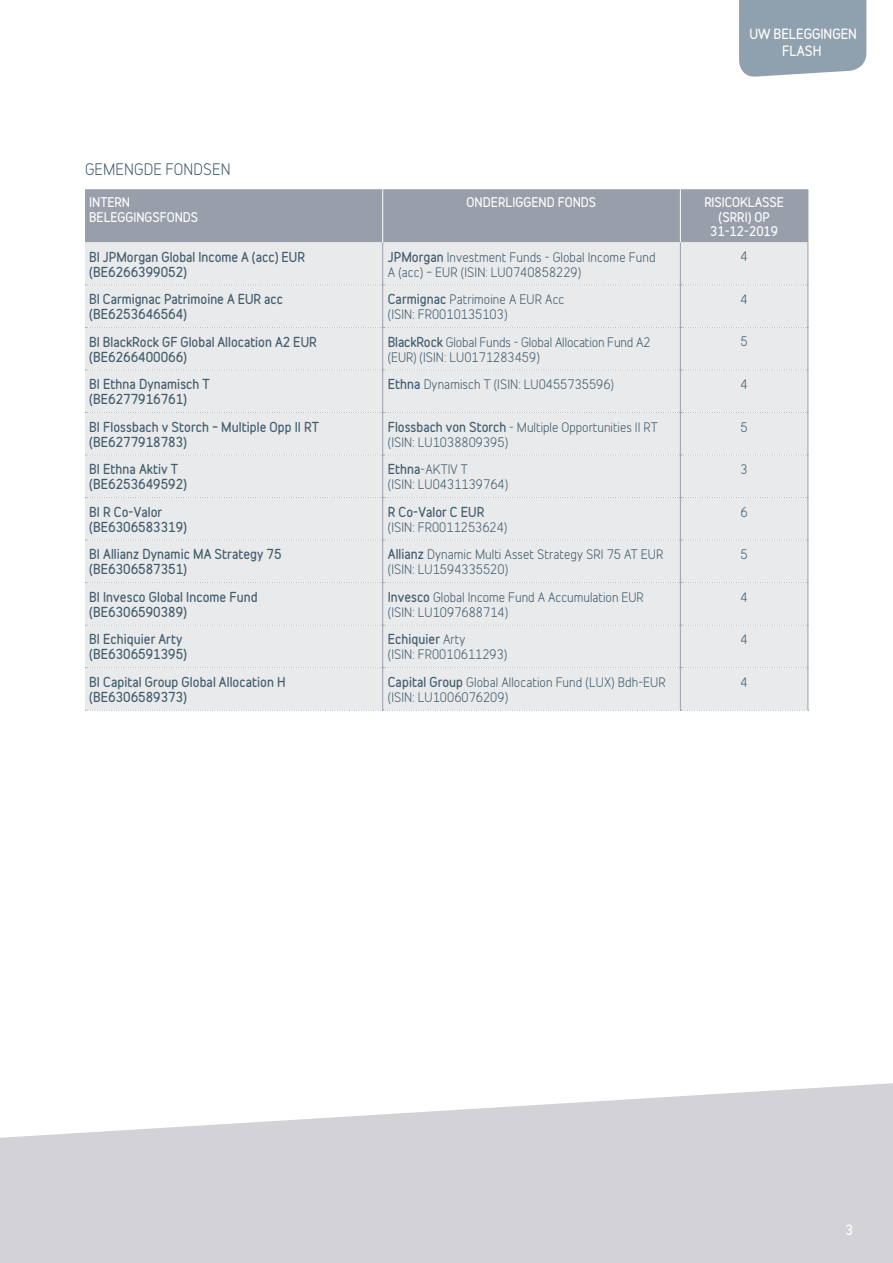
<style>
.page{position:relative;width:893px;height:1263px;background:#fff}
.page>*{position:absolute;margin:0;border:0;box-sizing:border-box;transform-origin:0 0}
.t1{font:15px "Belfius Alternative";letter-spacing:.005em;color:#425c6c}
.t2{font:700 12.75px/16.5px "Belfius Alternative";letter-spacing:-.005em;color:#fff;text-align:center}
.t3{font:12.3px/14.9px "Belfius Alternative";letter-spacing:.005em;color:#425c6c}
.t4{font:700 12.3px/14.9px "Belfius Alternative";color:#425c6c}
.t5{font:700 12px/14.4px "Belfius Alternative";letter-spacing:-.005em;color:#fff}
.s1{font-weight:700}
</style>
<div class="page">
<svg style="left:0;top:1083px;width:893px;height:180px;fill:#d3d3d7"></svg>
<div style="left:739px;top:0;width:127px;height:77px;background:#8fa0ae"></div>
<div style="left:85px;top:189px;width:722px;height:53px;background:#989faa"></div>
<div style="left:85px;top:242px;width:722px;height:468px;background:#e9eaec"></div>
<svg style="left:85px;top:285px;width:722px;height:1px"></svg>
<svg style="left:85px;top:327px;width:722px;height:1px"></svg>
<svg style="left:85px;top:370px;width:722px;height:1px"></svg>
<svg style="left:85px;top:412px;width:722px;height:1px"></svg>
<svg style="left:85px;top:455px;width:722px;height:1px"></svg>
<svg style="left:85px;top:497px;width:722px;height:1px"></svg>
<svg style="left:85px;top:540px;width:722px;height:1px"></svg>
<svg style="left:85px;top:582px;width:722px;height:1px"></svg>
<svg style="left:85px;top:625px;width:722px;height:1px"></svg>
<svg style="left:85px;top:667px;width:722px;height:1px"></svg>
<svg style="left:85px;top:710px;width:724px;height:1px"></svg>
<hr style="left:382px;top:189px;width:1px;height:53px;background:#fff">
<hr style="left:680px;top:189px;width:1px;height:53px;background:#fff">
<hr style="left:382px;top:242px;width:1px;height:43px;background:#989faa">
<hr style="left:680px;top:242px;width:1px;height:43px;background:#989faa">
<hr style="left:807px;top:242px;width:1px;height:43px;background:#989faa">
<hr style="left:382px;top:285px;width:1px;height:42px;background:#989faa">
<hr style="left:680px;top:285px;width:1px;height:42px;background:#989faa">
<hr style="left:807px;top:285px;width:1px;height:42px;background:#989faa">
<hr style="left:382px;top:327px;width:1px;height:43px;background:#989faa">
<hr style="left:680px;top:327px;width:1px;height:43px;background:#989faa">
<hr style="left:807px;top:327px;width:1px;height:43px;background:#989faa">
<hr style="left:382px;top:370px;width:1px;height:42px;background:#989faa">
<hr style="left:680px;top:370px;width:1px;height:42px;background:#989faa">
<hr style="left:807px;top:370px;width:1px;height:42px;background:#989faa">
<hr style="left:382px;top:412px;width:1px;height:43px;background:#989faa">
<hr style="left:680px;top:412px;width:1px;height:43px;background:#989faa">
<hr style="left:807px;top:412px;width:1px;height:43px;background:#989faa">
<hr style="left:382px;top:455px;width:1px;height:42px;background:#989faa">
<hr style="left:680px;top:455px;width:1px;height:42px;background:#989faa">
<hr style="left:807px;top:455px;width:1px;height:42px;background:#989faa">
<hr style="left:382px;top:497px;width:1px;height:43px;background:#989faa">
<hr style="left:680px;top:497px;width:1px;height:43px;background:#989faa">
<hr style="left:807px;top:497px;width:1px;height:43px;background:#989faa">
<hr style="left:382px;top:540px;width:1px;height:43px;background:#989faa">
<hr style="left:680px;top:540px;width:1px;height:43px;background:#989faa">
<hr style="left:807px;top:540px;width:1px;height:43px;background:#989faa">
<hr style="left:382px;top:583px;width:1px;height:42px;background:#989faa">
<hr style="left:680px;top:583px;width:1px;height:42px;background:#989faa">
<hr style="left:807px;top:583px;width:1px;height:42px;background:#989faa">
<hr style="left:382px;top:625px;width:1px;height:43px;background:#989faa">
<hr style="left:680px;top:625px;width:1px;height:43px;background:#989faa">
<hr style="left:807px;top:625px;width:1px;height:43px;background:#989faa">
<hr style="left:382px;top:668px;width:1px;height:42px;background:#989faa">
<hr style="left:680px;top:668px;width:1px;height:42px;background:#989faa">
<hr style="left:807px;top:668px;width:1px;height:42px;background:#989faa">
<hr style="left:807px;top:189px;width:1px;height:53px;background:#989faa">
<p class="t1" style="left:85px;top:156px;width:147px">GEMENGDE FONDSEN</p>
<p class="t2" style="left:750px;top:25px;width:109px">UW BELEGGINGEN<br>FLASH</p>
<p class="t5" style="left:89px;top:195px;width:111px">INTERN<br>BELEGGINGSFONDS</p>
<p class="t5" style="left:467px;top:195px;width:131px">ONDERLIGGEND FONDS</p>
<p class="t5" style="left:704px;top:195px;width:81px;text-align:center">RISICOKLASSE (SRRI) OP<br>31-12-2019</p>
<p class="t4" style="left:89px;top:249px;width:217px">BI JPMorgan Global Income A (acc) EUR (BE6266399052)</p>
<p class="t3" style="left:388px;top:248px;width:269px"><span class="s1">JPMorgan</span> Investment Funds - Global Income Fund<br>A (acc) – EUR (ISIN: LU0740858229)</p>
<p class="t3" style="left:741px;top:248px;width:9px">4</p>
<p class="t4" style="left:89px;top:292px;width:195px">BI Carmignac Patrimoine A EUR acc (BE6253646564)</p>
<p class="t3" style="left:388px;top:291px;width:178px"><span class="s1">Carmignac</span> Patrimoine A EUR Acc (ISIN: FR0010135103)</p>
<p class="t3" style="left:741px;top:290px;width:9px">4</p>
<p class="t4" style="left:89px;top:334px;width:229px">BI BlackRock GF Global Allocation A2 EUR (BE6266400066)</p>
<p class="t3" style="left:388px;top:333px;width:264px"><span class="s1">BlackRock</span> Global Funds - Global Allocation Fund A2 (EUR) (ISIN: LU0171283459)</p>
<p class="t3" style="left:741px;top:333px;width:9px">5</p>
<p class="t4" style="left:89px;top:377px;width:122px">BI Ethna Dynamisch T (BE6277916761)</p>
<p class="t3" style="left:388px;top:376px;width:228px"><span class="s1">Ethna</span> Dynamisch T (ISIN: LU0455735596)</p>
<p class="t3" style="left:741px;top:376px;width:9px">4</p>
<p class="t4" style="left:89px;top:419px;width:231px">BI Flossbach v Storch – Multiple Opp II RT (BE6277918783)</p>
<p class="t3" style="left:388px;top:418px;width:271px"><span class="s1">Flossbach von Storch</span> - Multiple Opportunities II RT (ISIN: LU1038809395)</p>
<p class="t3" style="left:741px;top:418px;width:9px">5</p>
<p class="t4" style="left:89px;top:462px;width:99px">BI Ethna Aktiv T (BE6253649592)</p>
<p class="t3" style="left:388px;top:461px;width:122px"><span class="s1">Ethna</span>-AKTIV T<br>(ISIN: LU0431139764)</p>
<p class="t3" style="left:741px;top:461px;width:9px">3</p>
<p class="t4" style="left:89px;top:504px;width:99px">BI R Co-Valor (BE6306583319)</p>
<p class="t4" style="left:388px;top:504px;width:98px">R Co-Valor C EUR</p>
<p class="t3" style="left:741px;top:503px;width:9px">6</p>
<p class="t3" style="left:388px;top:518px;width:121px">(ISIN: FR0011253624)</p>
<p class="t4" style="left:89px;top:547px;width:194px">BI Allianz Dynamic MA Strategy 75 (BE6306587351)</p>
<p class="t3" style="left:388px;top:546px;width:277px"><span class="s1">Allianz</span> Dynamic Multi Asset Strategy SRI 75 AT EUR (ISIN: LU1594335520)</p>
<p class="t3" style="left:741px;top:546px;width:9px">5</p>
<p class="t4" style="left:89px;top:589px;width:170px">BI Invesco Global Income Fund (BE6306590389)</p>
<p class="t3" style="left:388px;top:588px;width:258px"><span class="s1">Invesco</span> Global Income Fund A Accumulation EUR (ISIN: LU1097688714)</p>
<p class="t3" style="left:741px;top:588px;width:9px">4</p>
<p class="t4" style="left:89px;top:632px;width:99px">BI Echiquier Arty (BE6306591395)</p>
<p class="t3" style="left:388px;top:631px;width:121px"><span class="s1">Echiquier</span> Arty<br>(ISIN: FR0010611293)</p>
<p class="t3" style="left:741px;top:631px;width:9px">4</p>
<p class="t4" style="left:89px;top:674px;width:198px">BI Capital Group Global Allocation H (BE6306589373)</p>
<p class="t3" style="left:388px;top:673px;width:279px"><span class="s1">Capital Group</span> Global Allocation Fund (LUX) Bdh-EUR (ISIN: LU1006076209)</p>
<p class="t3" style="left:741px;top:673px;width:9px">4</p>
<p class="t2" style="left:845px;top:1221px;width:9px">3</p>
</div>
